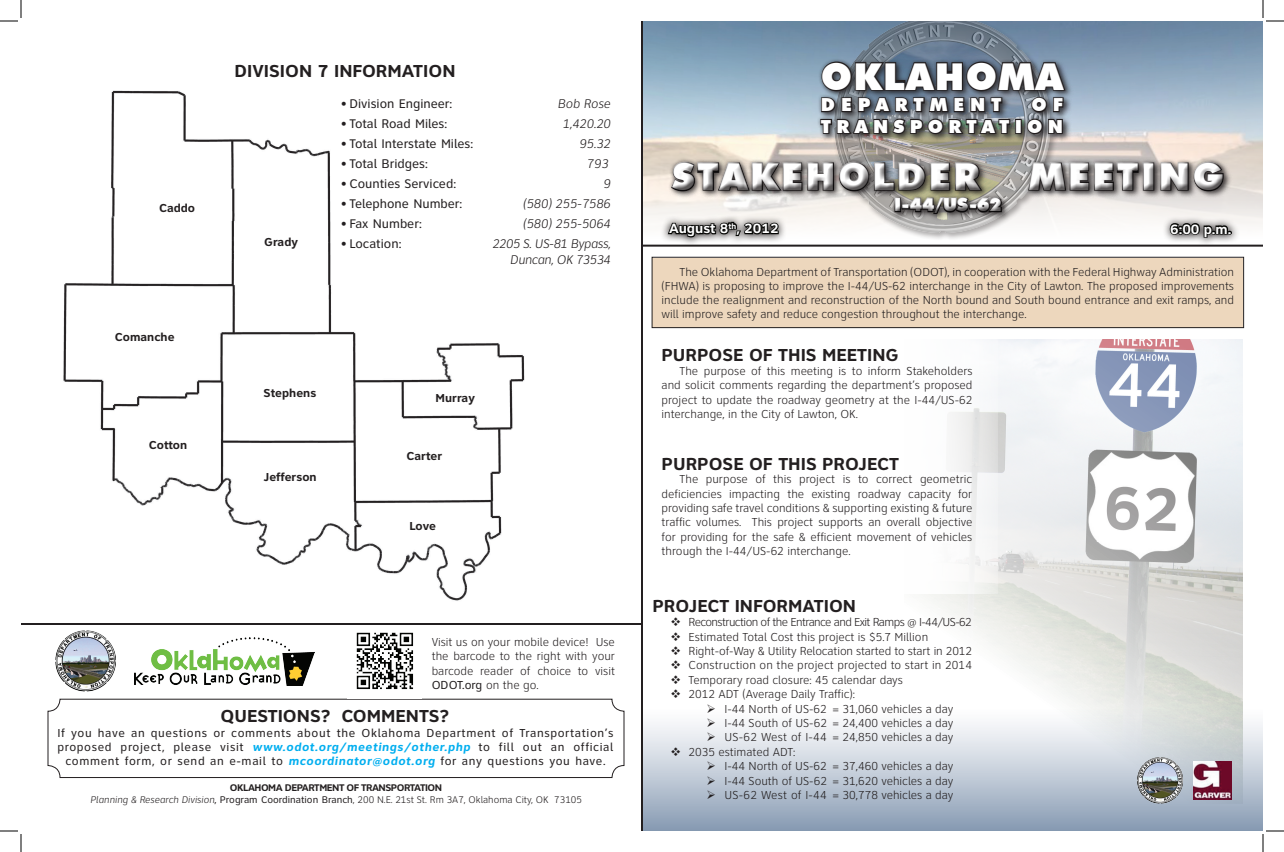
<style>
.page{position:relative;width:1284px;height:852px;background:#fff}
.page>*{position:absolute;margin:0;border:0;box-sizing:border-box;transform-origin:0 0}
.t1{font:900 37px "Futura BT";letter-spacing:.075em;color:#fff}
.t2{font:900 37px "Futura BT";letter-spacing:.035em;color:#fff}
.t3{font:700 18px "Clearview ATT";color:#231f20}
.t4{font:900 18px/21.6px "Futura BT";letter-spacing:.29em;color:#fff;text-align:right}
.t5{font:900 18px "Futura BT";letter-spacing:.33em;color:#fff}
.t6{font:700 14px "Clearview ATT";color:#fff}
.t7{font:13px "Clearview ATT";color:#231f20}
.t8{font:italic 300 13px "Clearview ATT";color:#231f20}
.t9{font:italic 300 13px/15.6px "Clearview ATT";letter-spacing:-.025em;color:#231f20;text-align:right}
.t10{font:300 12px/14.4px "Clearview ATT";color:#231f20;text-align:justify}
.t11{font:12px/14.4px "Clearview ATT";letter-spacing:.05em;color:#231f20;text-align:center}
.t12{font:700 12px "Clearview ATT";color:#231f20}
.t13{font:300 12px "Clearview ATT";letter-spacing:-.05em;color:#231f20}
.t14{font:300 10px/12px "Clearview ATT";color:#231f20}
.t15{font:700 10px "Clearview ATT";letter-spacing:-.045em;color:#231f20}
.s1{font-weight:400}
.s2{font-weight:700;font-style:italic;color:#00aeef}
.s3{font-weight:700}
.s4{font-style:italic}
</style>
<div class="page">
<img style="left:55px;top:630px;width:61px;height:61px">
<img style="left:63px;top:90px;width:462px;height:511px">
<img style="left:643px;top:21px;width:620px;height:224px">
<img style="left:135px;top:638px;width:180px;height:48px">
<div style="left:48px;top:699px;width:576px;height:79px;border:1px solid #231f20;border-radius:12px"></div>
<img style="left:924px;top:339px;width:319px;height:352px">
<svg style="left:643px;top:691px;width:619px;height:140px"></svg>
<div style="left:652px;top:339px;width:345px;height:254px;background:#fff"></div>
<div style="left:832px;top:21px;width:226px;height:220px;background:#231f20;opacity:.75"></div>
<img style="left:834px;top:21px;width:216px;height:211px">
<div style="left:653px;top:258px;width:590px;height:70px;background:#edd7bd"></div>
<img style="left:356px;top:632px;width:58px;height:58px">
<hr style="left:641px;top:21px;width:2px;height:810px;background:#231f20">
<hr style="left:641px;top:245px;width:622px;height:2px;background:#231f20">
<hr style="left:21px;top:623px;width:621px;height:2px;background:#231f20">
<div style="left:652px;top:257px;width:592px;height:71px;border:1px solid #231f20"></div>
<img style="left:1136px;top:756px;width:47px;height:48px">
<img style="left:1193px;top:762px;width:38px;height:37px">
<div style="left:818px;top:59px;width:256px;height:83px;background:#231f20;opacity:.75"></div>
<div style="left:816px;top:58px;width:253px;height:80px;background:#231f20;opacity:.5"></div>
<svg style="left:819px;top:46px;width:248px;height:91px;background:#525861"></svg>
<div style="left:669px;top:159px;width:564px;height:64px;background:#231f20;opacity:.75"></div>
<div style="left:664px;top:154px;width:563px;height:63px;background:#fff;opacity:.75"></div>
<div style="left:665px;top:158px;width:566px;height:61px;background:#231f20;opacity:.75"></div>
<svg style="left:1162px;top:215px;width:78px;height:30px"></svg>
<svg style="left:1169px;top:222px;width:63px;height:25px"></svg>
<svg style="left:660px;top:214px;width:127px;height:31px"></svg>
<svg style="left:666px;top:221px;width:114px;height:38px"></svg>
<svg style="left:0;top:0;width:22px;height:22px"></svg>
<svg style="left:0;top:830px;width:22px;height:22px"></svg>
<svg style="left:1262px;top:0;width:22px;height:22px"></svg>
<svg style="left:1262px;top:830px;width:22px;height:22px"></svg>
<svg style="left:681px;top:698px;width:12px;height:1px"></svg>
<svg style="left:716px;top:713px;width:12px;height:1px"></svg>
<svg style="left:716px;top:727px;width:12px;height:1px"></svg>
<svg style="left:716px;top:741px;width:12px;height:1px"></svg>
<svg style="left:681px;top:756px;width:12px;height:1px"></svg>
<svg style="left:716px;top:770px;width:12px;height:1px"></svg>
<svg style="left:716px;top:785px;width:12px;height:1px"></svg>
<svg style="left:716px;top:799px;width:12px;height:1px"></svg>
<p class="t12" style="left:159px;top:201px;width:38px">Caddo</p>
<p class="t12" style="left:115px;top:330px;width:61px">Comanche</p>
<p class="t12" style="left:149px;top:438px;width:40px">Cotton</p>
<h2 class="t3" style="left:235px;top:60px;width:222px">DIVISION 7 INFORMATION</h2>
<p class="t7" style="left:340px;top:96px;width:113px">• Division Engineer:</p>
<p class="t8" style="left:557px;top:97px;width:55px">Bob Rose</p>
<p class="t7" style="left:340px;top:116px;width:108px">• Total Road Miles:</p>
<p class="t8" style="left:563px;top:117px;width:49px">1,420.20</p>
<p class="t7" style="left:340px;top:136px;width:134px">• Total Interstate Miles:</p>
<p class="t8" style="left:579px;top:137px;width:33px">95.32</p>
<p class="t7" style="left:340px;top:156px;width:89px">• Total Bridges:</p>
<p class="t8" style="left:587px;top:157px;width:23px">793</p>
<p class="t7" style="left:340px;top:176px;width:117px">• Counties Serviced:</p>
<p class="t8" style="left:603px;top:177px;width:9px">9</p>
<p class="t7" style="left:340px;top:196px;width:123px">• Telephone Number:</p>
<p class="t8" style="left:523px;top:197px;width:89px">(580) 255-7586</p>
<p class="t7" style="left:340px;top:216px;width:83px">• Fax Number:</p>
<p class="t8" style="left:523px;top:217px;width:89px">(580) 255-5064</p>
<p class="t7" style="left:340px;top:236px;width:62px">• Location:</p>
<p class="t9" style="left:492px;top:236px;width:120px">2205 S. US-81 Bypass,<br>Duncan, OK 73534</p>
<p class="t12" style="left:264px;top:235px;width:35px">Grady</p>
<p class="t12" style="left:264px;top:386px;width:54px">Stephens</p>
<p class="t12" style="left:264px;top:470px;width:55px">Jefferson</p>
<p class="t12" style="left:436px;top:391px;width:41px">Murray</p>
<p class="t12" style="left:406px;top:449px;width:37px">Carter</p>
<p class="t12" style="left:409px;top:519px;width:28px">Love</p>
<p class="t10" style="left:432px;top:635px;width:185px">Visit us on your mobile device! Use the barcode to the right with your barcode reader of choice to visit <span class="s1">ODOT.org</span> on the go.</p>
<h2 class="t3" style="left:221px;top:706px;width:230px">QUESTIONS? COMMENTS?</h2>
<p class="t11" style="left:58px;top:725px;width:558px">If you have an questions or comments about the Oklahoma Department of Transportation’s proposed project, please visit <span class="s2">www.odot.org/meetings/other.php</span> to fill out an official comment form, or send an e-mail to <span class="s2">mcoordinator@odot.org</span> for any questions you have.</p>
<p class="t14" style="left:90px;top:782px;width:493px;text-indent:301px"><span class="s3">portation<br></span><span class="s4">Planning &amp; Research Division</span><span class="s1">, Program Coordination Branch</span>, 200 N.E. 21st St. Rm 3A7, Oklahoma City, OK 73105</p>
<p class="t15" style="left:230px;top:782px;width:40px">Oklahoma</p>
<p class="t15" style="left:285px;top:782px;width:25px">Department</p>
<p class="t15" style="left:346px;top:782px;width:27px">of Trans</p>
<h1 class="t2" style="left:821px;top:54px;width:244px">OKLAHOMA</h1>
<h2 class="t5" style="left:821px;top:94px;width:182px">DEPARTMENT</h2>
<h2 class="t4" style="left:821px;top:94px;width:244px">O F<br>TRANSPORTATION</h2>
<h1 class="t1" style="left:672px;top:154px;width:309px">STAKEHOLDER</h1>
<h1 class="t1" style="left:1029px;top:154px;width:196px">MEETING</h1>
<h2 class="t4" style="left:894px;top:194px;width:109px">I-44/US-62</h2>
<p class="t6" style="left:669px;top:220px;width:111px">August 8<sup>th</sup>, 2012</p>
<p class="t6" style="left:1170px;top:221px;width:63px">6:00 p.m.</p>
<p class="t10" style="left:662px;top:265px;width:574px;line-height:14px;text-indent:18px">The Oklahoma Department of Transportation (ODOT), in cooperation with the Federal Highway Administration (FHWA) is proposing to improve the I-44/US-62 interchange in the City of Lawton. The proposed improvements include the realignment and reconstruction of the North bound and South bound entrance and exit ramps, and will improve safety and reduce congestion throughout the interchange.</p>
<h2 class="t3" style="left:662px;top:345px;width:239px">PURPOSE OF THIS MEETING</h2>
<p class="t10" style="left:662px;top:364px;width:312px;text-indent:18px">The purpose of this meeting is to inform Stakeholders and solicit comments regarding the department’s proposed project to update the roadway geometry at the I-44/US-62 interchange, in the City of Lawton, OK.</p>
<h2 class="t3" style="left:662px;top:453px;width:239px">PURPOSE OF THIS PROJECT</h2>
<p class="t10" style="left:662px;top:472px;width:312px;text-indent:18px">The purpose of this project is to correct geometric deficiencies impacting the existing roadway capacity for providing safe travel conditions &amp; supporting existing &amp; future traffic volumes. This project supports an overall objective for providing for the safe &amp; efficient movement of vehicles through the I-44/US-62 interchange.</p>
<h2 class="t3" style="left:653px;top:595px;width:205px">PROJECT INFORMATION</h2>
<p class="t13" style="left:671px;top:616px;width:303px">❖ Reconstruction of the Entrance and Exit Ramps @ I-44/US-62</p>
<p class="t10" style="left:671px;top:630px;width:259px">❖ Estimated Total Cost this project is $5.7 Million</p>
<p class="t10" style="left:671px;top:644px;width:303px">❖ Right-of-Way &amp; Utility Relocation started to start in 2012</p>
<p class="t10" style="left:671px;top:658px;width:303px">❖ Construction on the project projected to start in 2014</p>
<p class="t10" style="left:671px;top:673px;width:234px">❖ Temporary road closure: 45 calendar days</p>
<p class="t10" style="left:671px;top:687px;width:186px">❖ 2012 ADT (Average Daily Traffic):</p>
<p class="t10" style="left:707px;top:702px;width:248px">➢ I-44 North of US-62 = 31,060 vehicles a day</p>
<p class="t10" style="left:707px;top:716px;width:248px">➢ I-44 South of US-62 = 24,400 vehicles a day</p>
<p class="t10" style="left:707px;top:730px;width:248px">➢ US-62 West of I-44 = 24,850 vehicles a day</p>
<p class="t10" style="left:671px;top:745px;width:126px">❖ 2035 estimated ADT:</p>
<p class="t10" style="left:707px;top:759px;width:248px">➢ I-44 North of US-62 = 37,460 vehicles a day</p>
<p class="t10" style="left:707px;top:774px;width:248px">➢ I-44 South of US-62 = 31,620 vehicles a day</p>
<p class="t10" style="left:707px;top:788px;width:248px">➢ US-62 West of I-44 = 30,778 vehicles a day</p>
</div>
